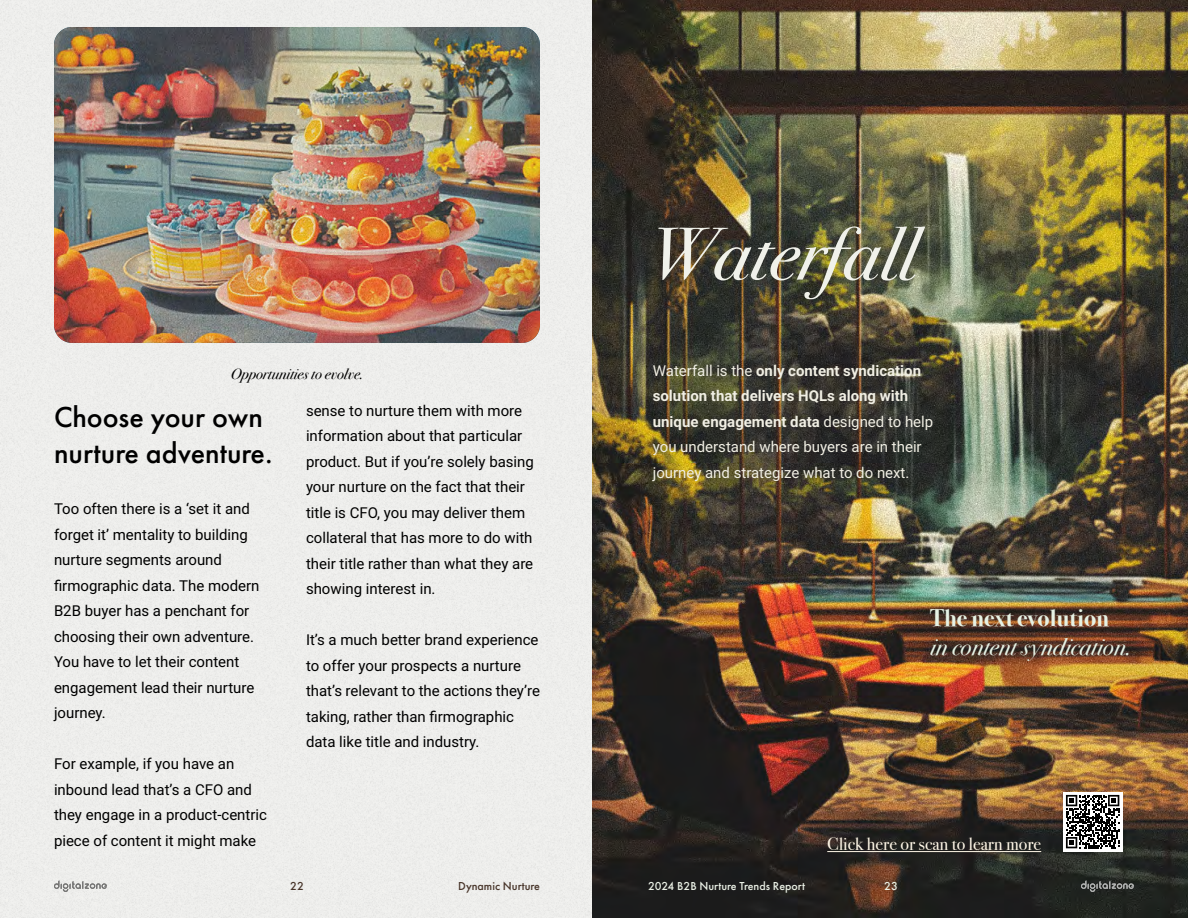
<style>
.page{position:relative;width:1188px;height:918px;background:#ededec}
.page>*{position:absolute;margin:0;border:0;box-sizing:border-box;transform-origin:0 0}
.t1{font:italic 75px "Bodoni Svty Two ITCTT";color:#f0f1ea}
.t2{font:500 30px/36px "Futura PT";color:#000}
.t3{font:italic 24px "Bodoni Svty Two ITCTT";color:#e6f2e5}
.t4{font:700 24px "Bodoni Svty Two ITCTT";color:#e6f2e5}
.t5{font:18px "Bodoni Svty Two ITCTT";color:#fff7e7}
.t6{font:15px/25.5px "Roboto";color:#000}
.t7{font:15px/25.5px "Roboto";color:#f1efe4}
.t8{font:italic 15px "Bodoni Svty Two ITCTT";color:#000}
.t9{font:500 12px "Futura PT";color:#ebf1e6}
.t10{font:500 12px "Futura PT";color:#473429}
.s1{font-weight:700}
</style>
<div class="page">
<img style="left:54px;top:27px;width:486px;height:316px">
<img style="left:593px;top:0;width:595px;height:918px">
<svg style="left:1063px;top:792px;width:60px;height:60px"></svg>
<svg style="left:1066px;top:795px;width:53px;height:53px;background:#666"></svg>
<hr style="left:827px;top:851px;width:214px;height:1px;background:#fff7e7">
<svg style="left:1081px;top:880px;width:53px;height:12px"></svg>
<svg style="left:54px;top:880px;width:53px;height:12px"></svg>
<p class="t8" style="left:231px;top:361px;width:134px">Opportunities to evolve.</p>
<h2 class="t2" style="left:54px;top:399px;width:220px">Choose your own nurture adventure.</h2>
<p class="t6" style="left:54px;top:496px;width:207px">Too often there is a ‘set it and forget it’ mentality to building nurture segments around firmographic data. The modern<br>B2B buyer has a penchant for choosing their own adventure.<br>You have to let their content engagement lead their nurture journey.</p>
<p class="t6" style="left:54px;top:751px;width:214px">For example, if you have an inbound lead that’s a CFO and they engage in a product-centric piece of content it might make</p>
<p class="t6" style="left:306px;top:397px;width:229px">sense to nurture them with more information about that particular product. But if you’re solely basing your nurture on the fact that their title is CFO, you may deliver them collateral that has more to do with their title rather than what they are showing interest in.</p>
<p class="t6" style="left:306px;top:627px;width:236px">It’s a much better brand experience to offer your prospects a nurture that’s relevant to the actions they’re taking, rather than firmographic data like title and industry.</p>
<h1 class="t1" style="left:649px;top:189px;width:269px">Waterfall</h1>
<p class="t7" style="left:653px;top:357px;width:282px">Waterfall is the <span class="s1">only content syndication solution that delivers HQLs along with unique engagement data</span> designed to help you understand where buyers are in their journey and strategize what to do next.</p>
<h3 class="t4" style="left:930px;top:598px;width:181px">The next evolution</h3>
<h3 class="t3" style="left:930px;top:626px;width:203px">in content syndication.</h3>
<p class="t5" style="left:827px;top:829px;width:215px">Click here or scan to learn more</p>
<p class="t10" style="left:290px;top:878px;width:15px">22</p>
<p class="t10" style="left:458px;top:878px;width:83px">Dynamic Nurture</p>
<p class="t9" style="left:648px;top:878px;width:158px">2024 B2B Nurture Trends Report</p>
<p class="t9" style="left:884px;top:878px;width:15px">23</p>
</div>
